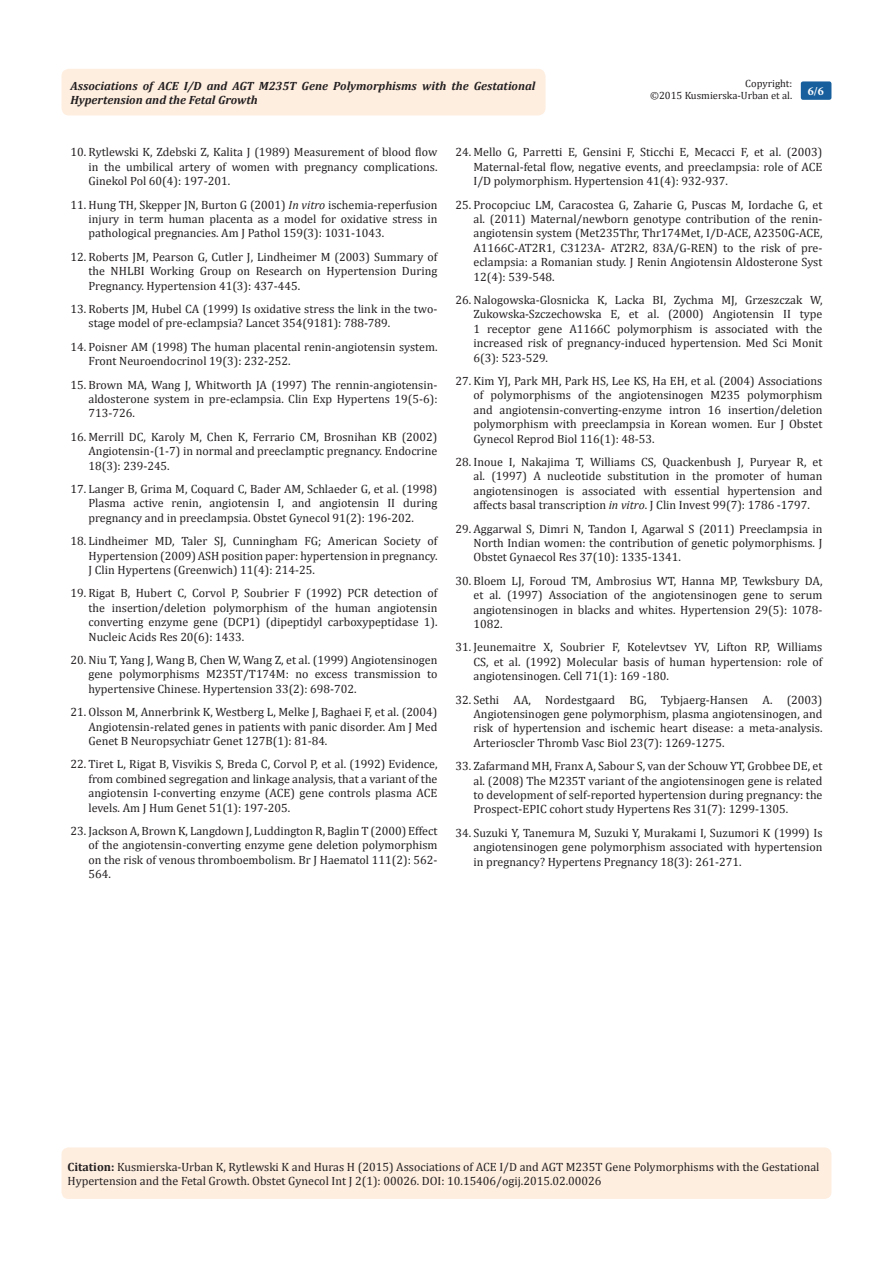
<style>
.page{position:relative;width:893px;height:1263px;background:#fff}
.page>*{position:absolute;margin:0;border:0;box-sizing:border-box;transform-origin:0 0}
.t1{font:12px/14.4px "Cambria";color:#231f20;text-align:justify}
.t2{font:italic 700 12px/14.4px "Cambria";color:#231f20}
.t3{font:700 12px "Minion Pro";color:#fff}
.t4{font:10.5px "Cambria";color:#231f20}
.s1{font-style:italic}
.s2{font-weight:700}
</style>
<div class="page">
<div style="left:62px;top:1147px;width:769px;height:52px;background:#feeee0;border-radius:7px"></div>
<div style="left:62px;top:69px;width:484px;height:47px;background:#feeee0;border-radius:8px"></div>
<div style="left:801px;top:81px;width:30px;height:19px;background:#18609d;border-radius:2px"></div>
<p class="t4" style="left:745px;top:77px;width:48px">Copyright:</p>
<p class="t4" style="left:650px;top:89px;width:144px">©2015 Kusmierska-Urban et al.</p>
<p class="t2" style="left:70px;top:78px;width:467px">Associations of ACE I/D and AGT M235T Gene Polymorphisms with the Gestational<br>Hypertension and the Fetal Growth</p>
<p class="t3" style="left:808px;top:83px;width:17px">6/6</p>
<p class="t1" style="left:88px;top:145px;width:350px;text-indent:-18px">10. Rytlewski K, Zdebski Z, Kalita J (1989) Measurement of blood flow in the umbilical artery of women with pregnancy complications.<br>Ginekol Pol 60(4): 197-201.</p>
<p class="t1" style="left:88px;top:197px;width:350px;text-indent:-18px">11. Hung TH, Skepper JN, Burton G (2001) <span class="s1">In vitro</span> ischemia-reperfusion injury in term human placenta as a model for oxidative stress in pathological pregnancies. Am J Pathol 159(3): 1031-1043.</p>
<p class="t1" style="left:88px;top:249px;width:350px;text-indent:-18px">12. Roberts JM, Pearson G, Cutler J, Lindheimer M (2003) Summary of the NHLBI Working Group on Research on Hypertension During Pregnancy. Hypertension 41(3): 437-445.</p>
<p class="t1" style="left:88px;top:302px;width:350px;text-indent:-18px">13. Roberts JM, Hubel CA (1999) Is oxidative stress the link in the two&shy;stage model of pre-eclampsia? Lancet 354(9181): 788-789.</p>
<p class="t1" style="left:88px;top:339px;width:350px;text-indent:-18px">14. Poisner AM (1998) The human placental renin-angiotensin system.<br>Front Neuroendocrinol 19(3): 232-252.</p>
<p class="t1" style="left:88px;top:377px;width:350px;text-indent:-18px">15. Brown MA, Wang J, Whitworth JA (1997) The rennin-angiotensin&shy;aldosterone system in pre-eclampsia. Clin Exp Hypertens 19(5-6):<br>713-726.</p>
<p class="t1" style="left:88px;top:429px;width:350px;text-indent:-18px">16. Merrill DC, Karoly M, Chen K, Ferrario CM, Brosnihan KB (2002)<br>Angiotensin-(1-7) in normal and preeclamptic pregnancy. Endocrine 18(3): 239-245.</p>
<p class="t1" style="left:88px;top:482px;width:350px;text-indent:-18px">17. Langer B, Grima M, Coquard C, Bader AM, Schlaeder G, et al. (1998)<br>Plasma active renin, angiotensin I, and angiotensin II during pregnancy and in preeclampsia. Obstet Gynecol 91(2): 196-202.</p>
<p class="t1" style="left:88px;top:534px;width:350px;text-indent:-18px">18. Lindheimer MD, Taler SJ, Cunningham FG; American Society of Hypertension (2009) ASH position paper: hypertension in pregnancy.<br>J Clin Hypertens (Greenwich) 11(4): 214-25.</p>
<p class="t1" style="left:88px;top:586px;width:350px;text-indent:-18px">19. Rigat B, Hubert C, Corvol P, Soubrier F (1992) PCR detection of the insertion/deletion polymorphism of the human angiotensin converting enzyme gene (DCP1) (dipeptidyl carboxypeptidase 1).<br>Nucleic Acids Res 20(6): 1433.</p>
<p class="t1" style="left:88px;top:653px;width:350px;text-indent:-18px">20. Niu T, Yang J, Wang B, Chen W, Wang Z, et al. (1999) Angiotensinogen gene polymorphisms M235T/T174M: no excess transmission to hypertensive Chinese. Hypertension 33(2): 698-702.</p>
<p class="t1" style="left:88px;top:705px;width:350px;text-indent:-18px">21. Olsson M, Annerbrink K, Westberg L, Melke J, Baghaei F, et al. (2004)<br>Angiotensin-related genes in patients with panic disorder. Am J Med Genet B Neuropsychiatr Genet 127B(1): 81-84.</p>
<p class="t1" style="left:88px;top:757px;width:350px;text-indent:-18px">22. Tiret L, Rigat B, Visvikis S, Breda C, Corvol P, et al. (1992) Evidence, from combined segregation and linkage analysis, that a variant of the angiotensin I-converting enzyme (ACE) gene controls plasma ACE levels. Am J Hum Genet 51(1): 197-205.</p>
<p class="t1" style="left:88px;top:824px;width:350px;text-indent:-18px">23. Jackson A, Brown K, Langdown J, Luddington R, Baglin T (2000) Effect of the angiotensin-converting enzyme gene deletion polymorphism on the risk of venous thromboembolism. Br J Haematol 111(2): 562- 564.</p>
<p class="t1" style="left:473px;top:145px;width:350px;text-indent:-18px">24. Mello G, Parretti E, Gensini F, Sticchi E, Mecacci F, et al. (2003)<br>Maternal-fetal flow, negative events, and preeclampsia: role of ACE I/D polymorphism. Hypertension 41(4): 932-937.</p>
<p class="t1" style="left:473px;top:197px;width:350px;text-indent:-18px">25. Procopciuc LM, Caracostea G, Zaharie G, Puscas M, Iordache G, et al. (2011) Maternal/newborn genotype contribution of the renin&shy;angiotensin system (Met235Thr, Thr174Met, I/D-ACE, A2350G-ACE, A1166C-AT2R1, C3123A- AT2R2, 83A/G-REN) to the risk of pre&shy;eclampsia: a Romanian study. J Renin Angiotensin Aldosterone Syst 12(4): 539-548.</p>
<p class="t1" style="left:473px;top:293px;width:350px;text-indent:-18px">26. Nalogowska-Glosnicka K, Lacka BI, Zychma MJ, Grzeszczak W, Zukowska-Szczechowska E, et al. (2000) Angiotensin II type 1 receptor gene A1166C polymorphism is associated with the increased risk of pregnancy-induced hypertension. Med Sci Monit 6(3): 523-529.</p>
<p class="t1" style="left:473px;top:374px;width:350px;text-indent:-18px">27. Kim YJ, Park MH, Park HS, Lee KS, Ha EH, et al. (2004) Associations of polymorphisms of the angiotensinogen M235 polymorphism and angiotensin-converting-enzyme intron 16 insertion/deletion polymorphism with preeclampsia in Korean women. Eur J Obstet Gynecol Reprod Biol 116(1): 48-53.</p>
<p class="t1" style="left:473px;top:455px;width:350px;text-indent:-18px">28. Inoue I, Nakajima T, Williams CS, Quackenbush J, Puryear R, et al. (1997) A nucleotide substitution in the promoter of human angiotensinogen is associated with essential hypertension and affects basal transcription <span class="s1">in vitro</span>. J Clin Invest 99(7): 1786 -1797.</p>
<p class="t1" style="left:473px;top:521px;width:350px;text-indent:-18px">29. Aggarwal S, Dimri N, Tandon I, Agarwal S (2011) Preeclampsia in North Indian women: the contribution of genetic polymorphisms. J Obstet Gynaecol Res 37(10): 1335-1341.</p>
<p class="t1" style="left:473px;top:573px;width:350px;text-indent:-18px">30. Bloem LJ, Foroud TM, Ambrosius WT, Hanna MP, Tewksbury DA, et al. (1997) Association of the angiotensinogen gene to serum angiotensinogen in blacks and whites. Hypertension 29(5): 1078- 1082.</p>
<p class="t1" style="left:473px;top:640px;width:350px;text-indent:-18px">31. Jeunemaitre X, Soubrier F, Kotelevtsev YV, Lifton RP, Williams CS, et al. (1992) Molecular basis of human hypertension: role of angiotensinogen. Cell 71(1): 169 -180.</p>
<p class="t1" style="left:473px;top:692px;width:350px;text-indent:-18px">32. Sethi AA, Nordestgaard BG, Tybjaerg-Hansen A. (2003)<br>Angiotensinogen gene polymorphism, plasma angiotensinogen, and risk of hypertension and ischemic heart disease: a meta-analysis.<br>Arterioscler Thromb Vasc Biol 23(7): 1269-1275.</p>
<p class="t1" style="left:473px;top:759px;width:350px;text-indent:-18px">33. Zafarmand MH, Franx A, Sabour S, van der Schouw YT, Grobbee DE, et al. (2008) The M235T variant of the angiotensinogen gene is related to development of self-reported hypertension during pregnancy: the Prospect-EPIC cohort study Hypertens Res 31(7): 1299-1305.</p>
<p class="t1" style="left:473px;top:825px;width:350px;text-indent:-18px">34. Suzuki Y, Tanemura M, Suzuki Y, Murakami I, Suzumori K (1999) Is angiotensinogen gene polymorphism associated with hypertension in pregnancy? Hypertens Pregnancy 18(3): 261-271.</p>
<p class="t1" style="left:68px;top:1159px;width:753px"><span class="s2">Citation:</span> Kusmierska-Urban K, Rytlewski K and Huras H (2015) Associations of ACE I/D and AGT M235T Gene Polymorphisms with the Gestational<br>Hypertension and the Fetal Growth. Obstet Gynecol Int J 2(1): 00026. DOI: 10.15406/ogij.2015.02.00026</p>
</div>
